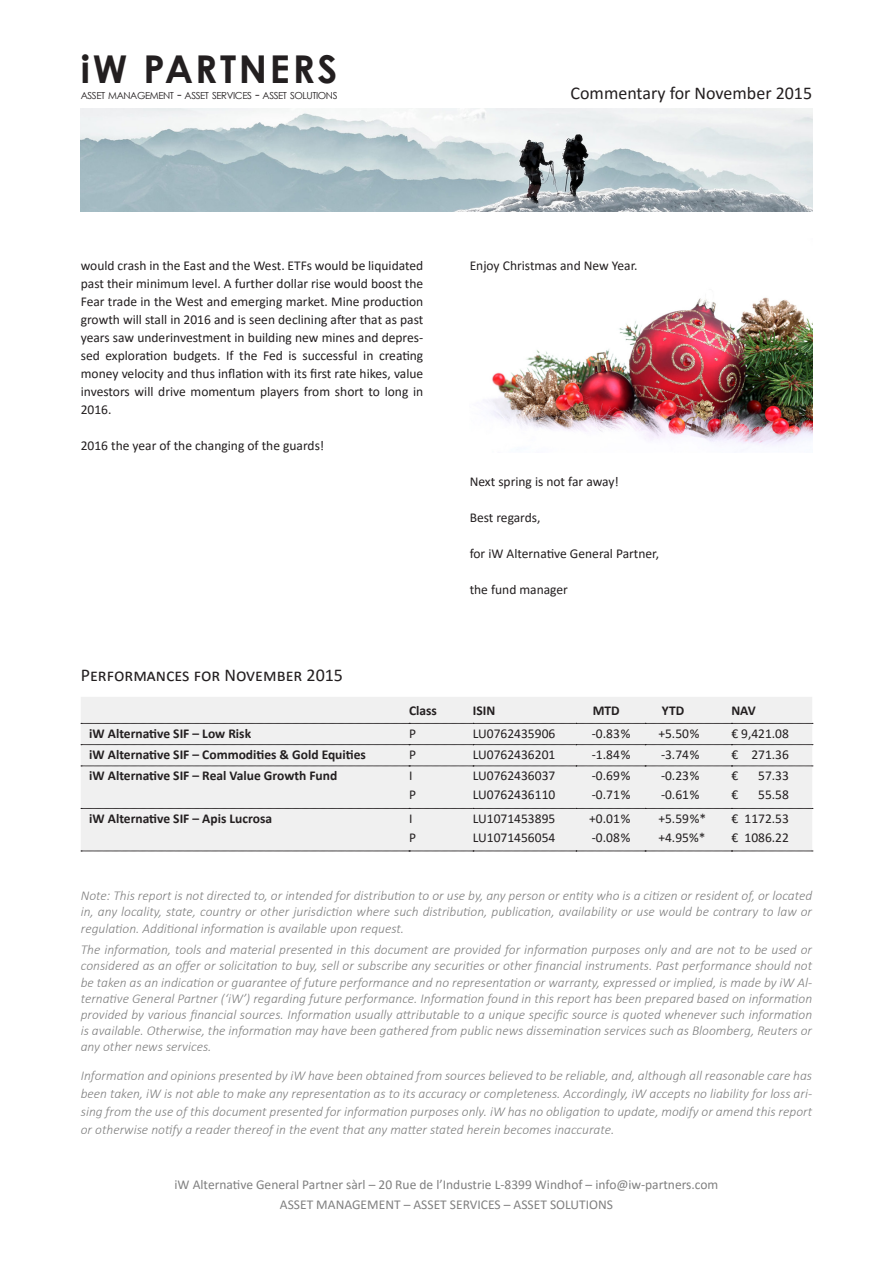
<style>
.page{position:relative;width:893px;height:1263px;background:#fff}
.page>*{position:absolute;margin:0;border:0;box-sizing:border-box;transform-origin:0 0}
.t1{font:700 38.4px "Century Gothic";letter-spacing:.065em;color:#231f20}
.t2{font:18px "Calibri";color:#231f20}
.disclaimer{font:italic 300 13.5px/16.2px "Calibri";color:#808080;text-align:justify}
.rij{font:13.5px/18px "Calibri";color:#231f20;text-align:justify}
.rij_header{font:700 13.5px "Calibri";color:#231f20}
.t3{font:13.5px/20.4px "Calibri";color:#808080;text-align:center}
.header{font:700 13.5px "Calibri";color:#231f20}
.t4{font:9.75px "Century Gothic";letter-spacing:-.045em;color:#231f20}
.s1{font-style:inherit}
.s2{font-size:13.8px}
</style>
<div class="page">
<img style="left:81px;top:108px;width:731px;height:103px">
<img style="left:486px;top:297px;width:326px;height:149px">
<div style="left:81px;top:697px;width:731px;height:154px;background:#f0f0f0"></div>
<svg style="left:81px;top:744px;width:732px;height:1px"></svg>
<svg style="left:81px;top:766px;width:732px;height:1px"></svg>
<svg style="left:81px;top:808px;width:732px;height:1px"></svg>
<svg style="left:81px;top:851px;width:732px;height:1px"></svg>
<svg style="left:81px;top:723px;width:732px;height:1px"></svg>
<h1 class="t1" style="left:81px;top:40px;width:258px"><span class="s1">i</span>W PARTNERS</h1>
<p class="t4" style="left:81px;top:88px;width:258px">ASSET MANAGEMENT <span class="s2">-</span> ASSET SERVICES <span class="s2">-</span> ASSET SOLUTIONS</p>
<h2 class="t2" style="left:570px;top:80px;width:243px">Commentary for November 2015</h2>
<p class="rij" style="left:81px;top:256px;width:344px">would crash in the East and the West. ETFs would be liquidated past their minimum level. A further dollar rise would boost the Fear trade in the West and emerging market. Mine production growth will stall in 2016 and is seen declining after that as past years saw underinvestment in building new mines and depres&shy;sed exploration budgets. If the Fed is successful in creating money velocity and thus inflation with its first rate hikes, value investors will drive momentum players from short to long in 2016.</p>
<p class="rij" style="left:81px;top:436px;width:245px">2016 the year of the changing of the guards!</p>
<h2 class="t2" style="left:81px;top:663px;width:264px">Performances for November 2015</h2>
<p class="rij" style="left:470px;top:256px;width:169px">Enjoy Christmas and New Year.</p>
<p class="rij" style="left:470px;top:472px;width:151px">Next spring is not far away!</p>
<p class="rij" style="left:470px;top:508px;width:72px">Best regards,</p>
<p class="rij" style="left:470px;top:544px;width:191px">for iW Alternative General Partner,</p>
<p class="rij" style="left:470px;top:580px;width:100px">the fund manager</p>
<p class="rij_header" style="left:409px;top:701px;width:29px">Class</p>
<p class="rij_header" style="left:473px;top:701px;width:24px">ISIN</p>
<p class="header" style="left:593px;top:701px;width:28px">MTD</p>
<p class="header" style="left:662px;top:701px;width:24px">YTD</p>
<p class="rij_header" style="left:731px;top:701px;width:26px">NAV</p>
<p class="rij_header" style="left:89px;top:724px;width:163px">iW Alternative SIF – Low Risk</p>
<p class="rij" style="left:409px;top:724px;width:8px">P</p>
<p class="rij" style="left:473px;top:724px;width:84px">LU0762435906</p>
<p class="rij" style="left:576px;top:724px;width:56px">-0.83%</p>
<p class="rij" style="left:658px;top:724px;width:43px">+5.50%</p>
<p class="rij" style="left:731px;top:724px;width:59px">€ 9,421.08</p>
<p class="rij_header" style="left:89px;top:745px;width:278px">iW Alternative SIF – Commodities &amp; Gold Equities</p>
<p class="rij" style="left:409px;top:745px;width:8px">P</p>
<p class="rij" style="left:473px;top:745px;width:84px">LU0762436201</p>
<p class="rij" style="left:576px;top:745px;width:56px">-1.84%</p>
<p class="rij" style="left:645px;top:745px;width:56px">-3.74%</p>
<p class="rij" style="left:731px;top:745px;width:59px">€ 271.36</p>
<p class="rij_header" style="left:89px;top:766px;width:250px">iW Alternative SIF – Real Value Growth Fund</p>
<p class="rij" style="left:409px;top:766px;width:5px">I</p>
<p class="rij" style="left:473px;top:766px;width:84px">LU0762436037</p>
<p class="rij" style="left:576px;top:766px;width:56px">-0.69%</p>
<p class="rij" style="left:645px;top:766px;width:56px">-0.23%</p>
<p class="rij" style="left:731px;top:766px;width:8px">€</p>
<p class="rij" style="left:758px;top:766px;width:32px">57.33</p>
<p class="rij" style="left:409px;top:785px;width:8px">P</p>
<p class="rij" style="left:473px;top:785px;width:84px">LU0762436110</p>
<p class="rij" style="left:576px;top:785px;width:56px">-0.71%</p>
<p class="rij" style="left:645px;top:785px;width:56px">-0.61%</p>
<p class="rij" style="left:731px;top:785px;width:8px">€</p>
<p class="rij" style="left:758px;top:785px;width:32px">55.58</p>
<p class="rij_header" style="left:89px;top:809px;width:184px">iW Alternative SIF – Apis Lucrosa</p>
<p class="rij" style="left:409px;top:809px;width:5px">I</p>
<p class="rij" style="left:473px;top:809px;width:84px">LU1071453895</p>
<p class="rij" style="left:589px;top:809px;width:43px">+0.01%</p>
<p class="rij" style="left:658px;top:809px;width:49px">+5.59%*</p>
<p class="rij" style="left:731px;top:809px;width:59px">€ 1172.53</p>
<p class="rij" style="left:409px;top:828px;width:8px">P</p>
<p class="rij" style="left:473px;top:828px;width:84px">LU1071456054</p>
<p class="rij" style="left:576px;top:828px;width:56px">-0.08%</p>
<p class="rij" style="left:658px;top:828px;width:49px">+4.95%*</p>
<p class="rij" style="left:731px;top:828px;width:59px">€ 1086.22</p>
<p class="disclaimer" style="left:81px;top:887px;width:733px">Note: This report is not directed to, or intended for distribution to or use by, any person or entity who is a citizen or resident of, or located in, any locality, state, country or other jurisdiction where such distribution, publication, availability or use would be contrary to law or regulation. Additional information is available upon request.</p>
<p class="disclaimer" style="left:81px;top:941px;width:733px">The information, tools and material presented in this document are provided for information purposes only and are not to be used or considered as an offer or solicitation to buy, sell or subscribe any securities or other financial instruments. Past performance should not be taken as an indication or guarantee of future performance and no representation or warranty, expressed or implied, is made by iW Al&shy;ternative General Partner (‘iW’) regarding future performance. Information found in this report has been prepared based on information provided by various financial sources. Information usually attributable to a unique specific source is quoted whenever such information is available. Otherwise, the information may have been gathered from public news dissemination services such as Bloomberg, Reuters or any other news services.</p>
<p class="disclaimer" style="left:81px;top:1066px;width:733px;line-height:18px">Information and opinions presented by iW have been obtained from sources believed to be reliable, and, although all reasonable care has been taken, iW is not able to make any representation as to its accuracy or completeness. Accordingly, iW accepts no liability for loss ari&shy;sing from the use of this document presented for information purposes only. iW has no obligation to update, modify or amend this report or otherwise notify a reader thereof in the event that any matter stated herein becomes inaccurate.</p>
<p class="t3" style="left:175px;top:1173px;width:545px">iW Alternative General Partner sàrl – 20 Rue de l’Industrie L-8399 Windhof – info@iw-partners.com<br>ASSET MANAGEMENT – ASSET SERVICES – ASSET SOLUTIONS</p>
</div>
